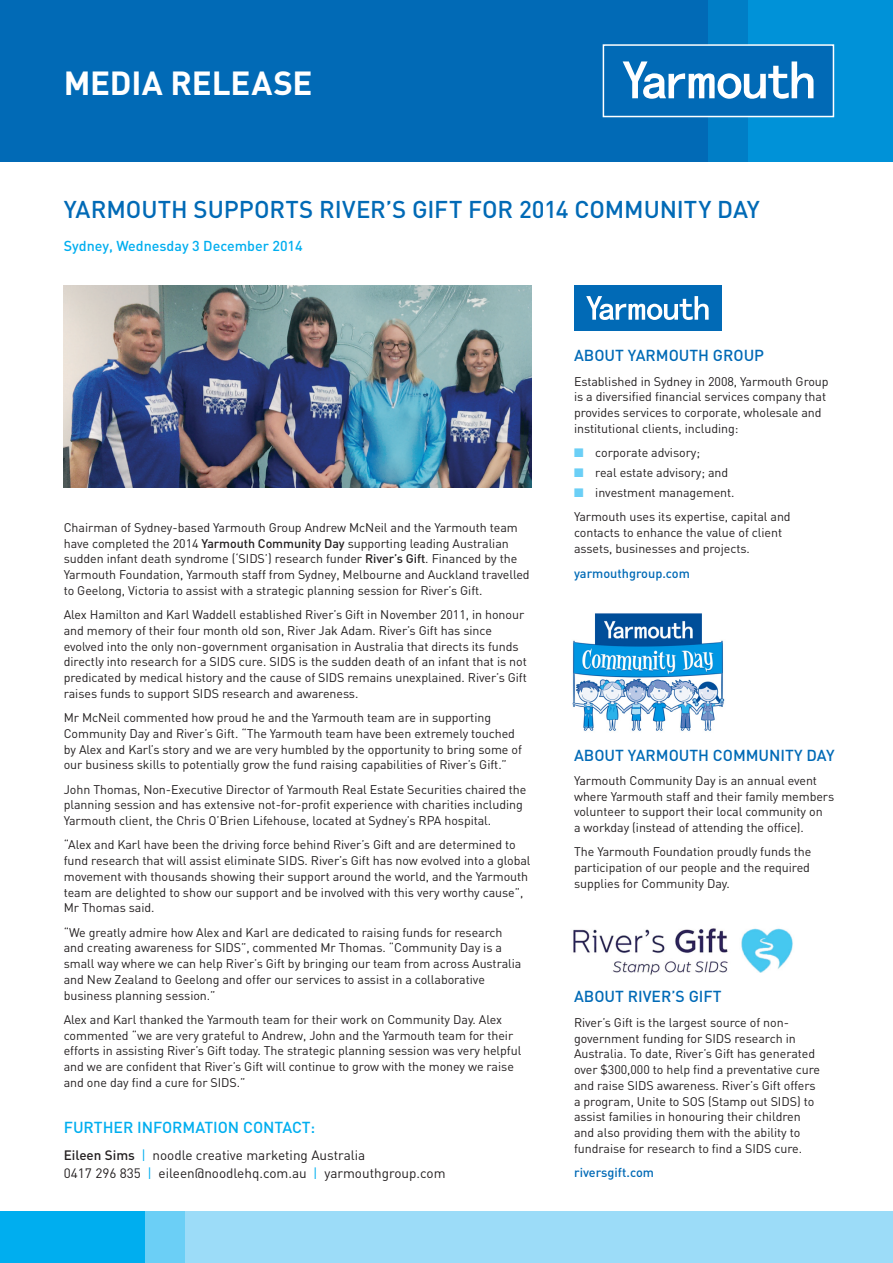
<style>
.page{position:relative;width:893px;height:1263px;background:#fff}
.page>*{position:absolute;margin:0;border:0;box-sizing:border-box;transform-origin:0 0}
.t1{font:700 33px "DIN";letter-spacing:-.005em;color:#fff}
.t2{font:500 24px "DIN";letter-spacing:-.005em;color:#016ab6}
.t3{font:500 15.75px "DIN";color:#016ab6}
.t4{font:500 15.75px "DIN";letter-spacing:-.015em;color:#00aeef}
.t5{font:500 14.25px "DIN";color:#00aeef}
.t6{font:13.5px/18px "DIN";color:#231f20}
.t7{font:500 12.75px "DIN";color:#016ab6}
.t8{font:12.45px/15.8px "DIN";letter-spacing:-.005em;color:#231f20}
.s1{font-weight:500}
.s2{color:#00aeef}
.s3{color:#6bcff6}
</style>
<div class="page">
<img style="left:572px;top:613px;width:153px;height:118px">
<img style="left:573px;top:928px;width:220px;height:47px">
<div style="left:0;top:1212px;width:893px;height:51px;background:#9cdcf8"></div>
<div style="left:0;top:1212px;width:145px;height:51px;background:#00aeef"></div>
<div style="left:145px;top:1212px;width:40px;height:51px;background:#6bcff6"></div>
<div style="left:0;top:0;width:893px;height:162px;background:#016ab6"></div>
<div style="left:748px;top:0;width:145px;height:162px;background:#0092d8"></div>
<div style="left:708px;top:0;width:40px;height:162px;background:#007ec6"></div>
<div style="left:603px;top:45px;width:230px;height:72px;background:#016ab6"></div>
<svg style="left:623px;top:61px;width:190px;height:38px"></svg>
<div style="left:603px;top:44px;width:231px;height:73px;border:2px solid #fff"></div>
<div style="left:574px;top:286px;width:147px;height:45px;background:#016ab6"></div>
<svg style="left:586px;top:296px;width:123px;height:24px"></svg>
<img style="left:64px;top:286px;width:467px;height:202px">
<h1 class="t1" style="left:64px;top:61px;width:250px">MEDIA RELEASE</h1>
<h2 class="t2" style="left:64px;top:194px;width:684px">Yarmouth Supports River’s Gift for 2014 Community Day</h2>
<p class="t5" style="left:64px;top:237px;width:241px">Sydney, Wednesday 3 December 2014</p>
<p class="t8" style="left:64px;top:519px;width:467px">Chairman of Sydney-based Yarmouth Group Andrew McNeil and the Yarmouth team have completed the 2014 <span class="s1">Yarmouth Community Day</span> supporting leading Australian sudden infant death syndrome (‘SIDS’) research funder <span class="s1">River’s Gift</span>. Financed by the Yarmouth Foundation, Yarmouth staff from Sydney, Melbourne and Auckland travelled to Geelong, Victoria to assist with a strategic planning session for River’s Gift.</p>
<p class="t8" style="left:64px;top:606px;width:465px">Alex Hamilton and Karl Waddell established River’s Gift in November 2011, in honour and memory of their four month old son, River Jak Adam. River’s Gift has since evolved into the only non-government organisation in Australia that directs its funds directly into research for a SIDS cure. SIDS is the sudden death of an infant that is not predicated by medical history and the cause of SIDS remains unexplained. River’s Gift raises funds to support SIDS research and awareness.</p>
<p class="t8" style="left:64px;top:709px;width:460px">Mr McNeil commented how proud he and the Yarmouth team are in supporting Community Day and River’s Gift. “The Yarmouth team have been extremely touched by Alex and Karl’s story and we are very humbled by the opportunity to bring some of our business skills to potentially grow the fund raising capabilities of River’s Gift.”</p>
<p class="t8" style="left:64px;top:781px;width:464px">John Thomas, Non-Executive Director of Yarmouth Real Estate Securities chaired the planning session and has extensive not-for-profit experience with charities including<br>Yarmouth client, the Chris O’Brien Lifehouse, located at Sydney’s RPA hospital.</p>
<p class="t8" style="left:64px;top:837px;width:468px">“Alex and Karl have been the driving force behind River’s Gift and are determined to fund research that will assist eliminate SIDS. River’s Gift has now evolved into a global movement with thousands showing their support around the world, and the Yarmouth team are delighted to show our support and be involved with this very worthy cause”, Mr Thomas said.</p>
<p class="t8" style="left:64px;top:924px;width:459px">“We greatly admire how Alex and Karl are dedicated to raising funds for research and creating awareness for SIDS”, commented Mr Thomas. “Community Day is a small way where we can help River’s Gift by bringing our team from across Australia and New Zealand to Geelong and offer our services to assist in a collaborative business planning session.”</p>
<p class="t8" style="left:64px;top:1011px;width:459px">Alex and Karl thanked the Yarmouth team for their work on Community Day. Alex commented “we are very grateful to Andrew, John and the Yarmouth team for their efforts in assisting River’s Gift today. The strategic planning session was very helpful and we are confident that River’s Gift will continue to grow with the money we raise and one day find a cure for SIDS.”</p>
<p class="t4" style="left:64px;top:1118px;width:11px">FURTHER</p>
<p class="t4" style="left:137px;top:1118px;width:11px">INFORM</p>
<p class="t4" style="left:195px;top:1118px;width:19px">ATION</p>
<p class="t4" style="left:243px;top:1118px;width:21px">CONT</p>
<p class="t4" style="left:282px;top:1118px;width:34px">ACT:</p>
<p class="t6" style="left:64px;top:1146px;width:383px"><span class="s1">Eileen Sims</span> <span class="s2">|</span> noodle creative marketing Australia<br>0417 296 835 <span class="s2">|</span> eileen@noodlehq.com.au <span class="s2">|</span> yarmouthgroup.com</p>
<p class="t3" style="left:574px;top:346px;width:192px">About Yarmouth Group</p>
<p class="t8" style="left:574px;top:373px;width:256px">Established in Sydney in 2008, Yarmouth Group is a diversified financial services company that provides services to corporate, wholesale and institutional clients, including:</p>
<p class="t8" style="left:574px;top:445px;width:127px"><span class="s3">■</span> corporate advisory;</p>
<p class="t8" style="left:574px;top:465px;width:156px"><span class="s3">■</span> real estate advisory; and</p>
<p class="t8" style="left:574px;top:480px;width:218px;line-height:24.3px"><span class="s3">■</span> investment management.<br>Yarmouth uses its expertise, capital and</p>
<p class="t8" style="left:574px;top:525px;width:210px">contacts to enhance the value of client assets, businesses and projects.</p>
<p class="t7" style="left:574px;top:565px;width:117px">yarmouthgroup.com</p>
<p class="t3" style="left:574px;top:745px;width:253px">About Yarmouth Community Day</p>
<p class="t8" style="left:574px;top:772px;width:262px">Yarmouth Community Day is an annual event where Yarmouth staff and their family members volunteer to support their local community on<br>a workday (instead of attending the office).</p>
<p class="t8" style="left:574px;top:844px;width:239px;text-align:justify">The Yarmouth Foundation proudly funds the participation of our people and the required supplies for Community Day.</p>
<p class="t3" style="left:574px;top:987px;width:149px">About River’s Gift</p>
<p class="t8" style="left:574px;top:1014px;width:247px">River’s Gift is the largest source of non&shy;government funding for SIDS research in Australia. To date, River’s Gift has generated over $300,000 to help find a preventative cure and raise SIDS awareness. River’s Gift offers a program, Unite to SOS (Stamp out SIDS) to assist families in honouring their children and also providing them with the ability to fundraise for research to find a SIDS cure.</p>
<p class="t7" style="left:574px;top:1164px;width:81px">riversgift.com</p>
</div>
